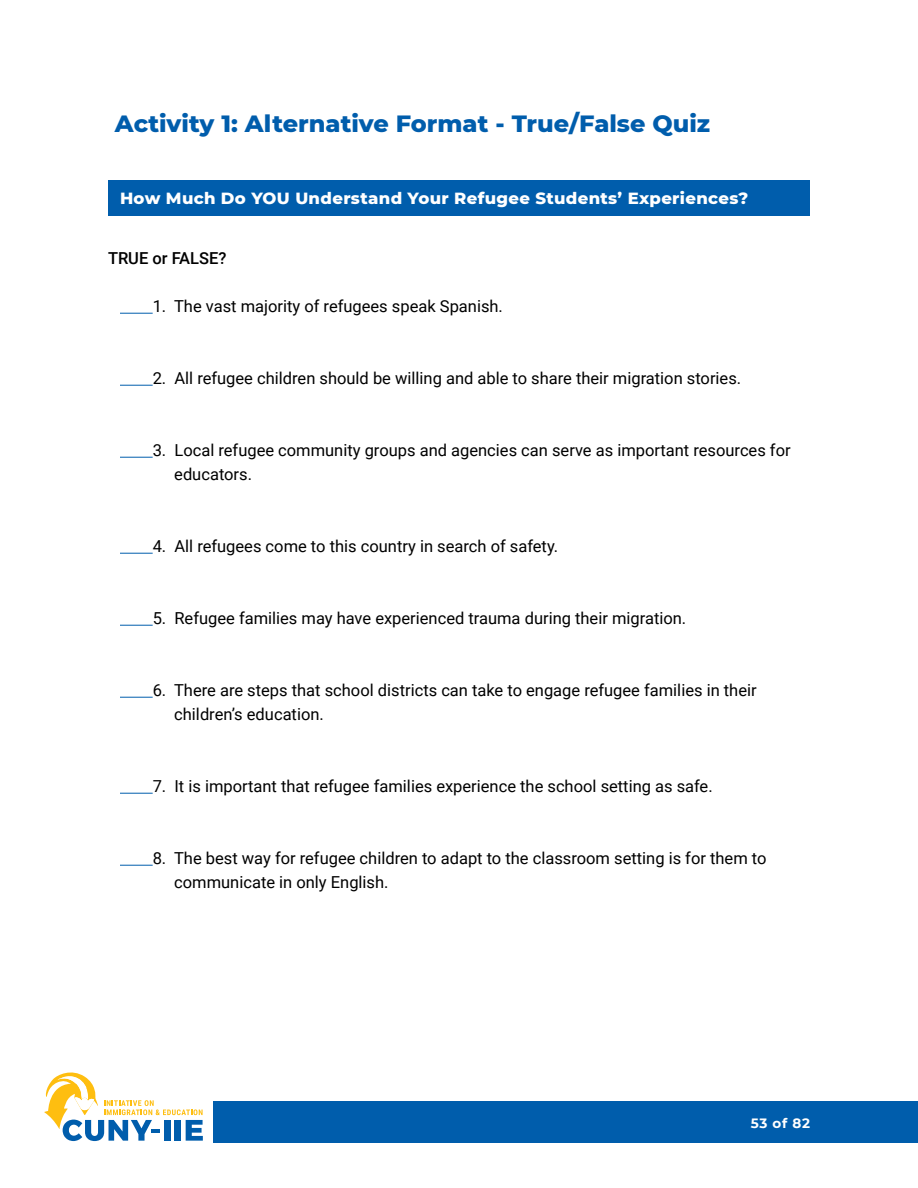
<style>
.page{position:relative;width:918px;height:1188px;background:#fff}
.page>*{position:absolute;margin:0;border:0;box-sizing:border-box;transform-origin:0 0}
.t1{font:800 24px "Montserrat";color:#005dac}
.t2{font:16.5px/24px "Roboto";color:#000}
.t3{font:800 16.5px "Montserrat";letter-spacing:.02em;color:#fff}
.t4{font:500 16.5px "Roboto";color:#000}
.t5{font:700 13.5px "Montserrat";color:#fff}
</style>
<div class="page">
<div style="left:213px;top:1101px;width:705px;height:42px;background:#005dac"></div>
<svg style="left:44px;top:1072px;width:159px;height:69px"></svg>
<div style="left:108px;top:180px;width:702px;height:36px;background:#005dac"></div>
<hr style="left:120px;top:313px;width:33px;height:1px;background:#005dac">
<hr style="left:120px;top:385px;width:33px;height:1px;background:#005dac">
<hr style="left:120px;top:457px;width:33px;height:1px;background:#005dac">
<hr style="left:120px;top:553px;width:33px;height:1px;background:#005dac">
<hr style="left:120px;top:625px;width:33px;height:1px;background:#005dac">
<hr style="left:120px;top:697px;width:33px;height:1px;background:#005dac">
<hr style="left:120px;top:793px;width:33px;height:1px;background:#005dac">
<hr style="left:120px;top:865px;width:33px;height:1px;background:#005dac">
<h1 class="t1" style="left:115px;top:106px;width:597px">Activity 1: Alternative Format - True/False Quiz</h1>
<p class="t3" style="left:120px;top:186px;width:630px">How Much Do YOU Understand Your Refugee Students’ Experiences?</p>
<p class="t4" style="left:108px;top:247px;width:120px">TRUE or FALSE?</p>
<p class="t2" style="left:153px;top:294px;width:352px">1. The vast majority of refugees speak Spanish.</p>
<p class="t2" style="left:153px;top:366px;width:590px">2. All refugee children should be willing and able to share their migration stories.</p>
<p class="t2" style="left:174px;top:438px;width:618px;text-indent:-22px">3. Local refugee community groups and agencies can serve as important resources for educators.</p>
<p class="t2" style="left:153px;top:534px;width:407px">4. All refugees come to this country in search of safety.</p>
<p class="t2" style="left:153px;top:606px;width:535px">5. Refugee families may have experienced trauma during their migration.</p>
<p class="t2" style="left:174px;top:678px;width:584px;text-indent:-22px">6. There are steps that school districts can take to engage refugee families in their children’s education.</p>
<p class="t2" style="left:153px;top:774px;width:562px">7. It is important that refugee families experience the school setting as safe.</p>
<p class="t2" style="left:174px;top:846px;width:594px;text-indent:-22px">8. The best way for refugee children to adapt to the classroom setting is for them to communicate in only English.</p>
<p class="t5" style="left:751px;top:1113px;width:61px">53 of 82</p>
</div>
